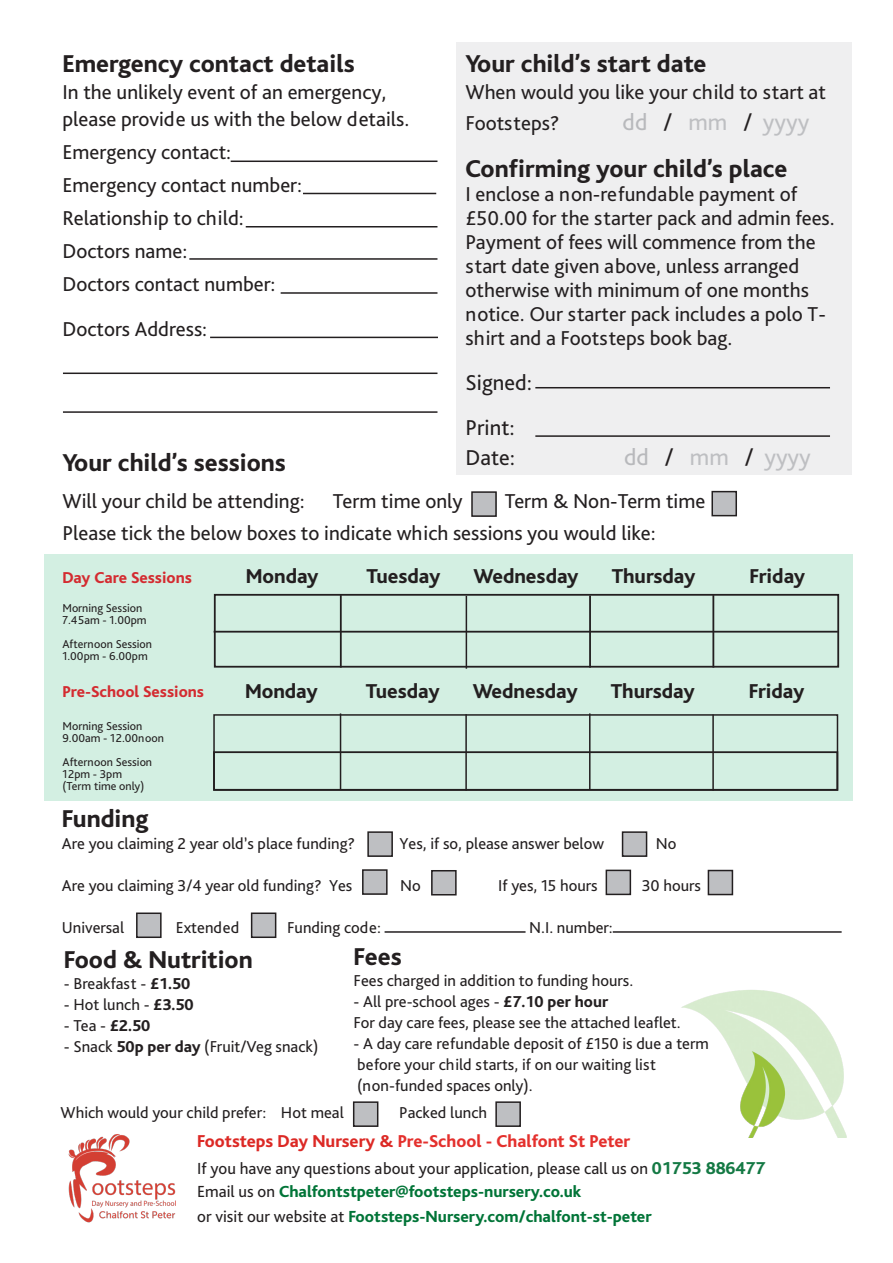
<style>
.page{position:relative;width:893px;height:1263px;background:#fff}
.page>*{position:absolute;margin:0;border:0;box-sizing:border-box;transform-origin:0 0}
.t1{font:800 25.5px "Bliss";color:#231f20}
.t2{font:24px "Bliss Pro";color:#bebfc2}
.t3{font:22.5px "Bliss Pro";color:#231f20}
.t4{font:21px/24px "Bliss Pro";color:#231f20}
.t5{font:800 21px "Bliss";color:#231f20}
.t6{font:800 18px "Bliss";color:#e4302d}
.t7{font:800 16.8px "Bliss";color:#007437}
.t8{font:16.8px "Bliss Pro";color:#231f20}
.t9{font:16.5px "Bliss Pro";color:#231f20}
.t10{font:800 16.5px "Bliss";color:#d42b30}
.t11{font:12px "Bliss Pro";color:#231f20}
.s1{color:#b8b9bc}
.s2{color:#231f20}
.s3{font-family:"Bliss";font-weight:800}
.s4{color:#dc2925}
.s5{font-family:"Bliss";font-weight:800;font-size:18px;color:#147944}
.s6{font-family:"Bliss Pro";font-weight:400;color:#231f20}
</style>
<div class="page">
<div style="left:44px;top:554px;width:808px;height:246px;background:#d3efe2"></div>
<div style="left:456px;top:43px;width:396px;height:432px;background:#efeff0"></div>
<div style="left:214px;top:594px;width:625px;height:74px;border:2px solid #231f20"></div>
<hr style="left:214px;top:631px;width:624px;height:2px;background:#231f20">
<hr style="left:340px;top:595px;width:2px;height:73px;background:#231f20">
<hr style="left:466px;top:596px;width:1px;height:73px;background:#231f20">
<hr style="left:589px;top:595px;width:2px;height:73px;background:#231f20">
<hr style="left:712px;top:595px;width:2px;height:73px;background:#231f20">
<hr style="left:246px;top:226px;width:191px;height:1px;background:#231f20">
<hr style="left:281px;top:292px;width:156px;height:2px;background:#231f20">
<hr style="left:210px;top:337px;width:228px;height:1px;background:#231f20">
<hr style="left:63px;top:372px;width:374px;height:2px;background:#231f20">
<hr style="left:63px;top:411px;width:374px;height:2px;background:#231f20">
<hr style="left:535px;top:387px;width:295px;height:1px;background:#231f20">
<hr style="left:231px;top:161px;width:206px;height:1px;background:#231f20">
<hr style="left:303px;top:193px;width:133px;height:1px;background:#231f20">
<hr style="left:189px;top:258px;width:248px;height:2px;background:#231f20">
<img style="left:68px;top:1134px;width:108px;height:89px">
<hr style="left:535px;top:435px;width:295px;height:2px;background:#231f20">
<div style="left:213px;top:714px;width:625px;height:77px;border:2px solid #231f20"></div>
<hr style="left:340px;top:713px;width:1px;height:77px;background:#231f20">
<hr style="left:465px;top:714px;width:2px;height:77px;background:#231f20">
<hr style="left:589px;top:713px;width:1px;height:77px;background:#231f20">
<hr style="left:712px;top:714px;width:2px;height:77px;background:#231f20">
<div style="left:213px;top:751px;width:625px;height:40px;border:2px solid #231f20"></div>
<img style="left:681px;top:990px;width:166px;height:147px">
<div style="left:472px;top:492px;width:24px;height:24px;background:#bebfc2"></div>
<div style="left:471px;top:491px;width:26px;height:26px;border:2px solid #231f20"></div>
<div style="left:712px;top:492px;width:24px;height:24px;background:#bebfc2"></div>
<div style="left:711px;top:491px;width:26px;height:25px;border:2px solid #231f20"></div>
<hr style="left:385px;top:931px;width:141px;height:2px;background:#231f20">
<hr style="left:613px;top:931px;width:229px;height:2px;background:#231f20">
<div style="left:368px;top:832px;width:24px;height:24px;background:#bebfc2"></div>
<div style="left:367px;top:831px;width:26px;height:26px;border:2px solid #231f20"></div>
<div style="left:623px;top:832px;width:24px;height:24px;background:#bebfc2"></div>
<div style="left:622px;top:831px;width:25px;height:26px;border:2px solid #231f20"></div>
<div style="left:432px;top:871px;width:24px;height:24px;background:#bebfc2"></div>
<div style="left:431px;top:870px;width:26px;height:25px;border:2px solid #231f20"></div>
<div style="left:137px;top:913px;width:24px;height:24px;background:#bebfc2"></div>
<div style="left:136px;top:912px;width:26px;height:26px;border:2px solid #231f20"></div>
<div style="left:252px;top:913px;width:24px;height:24px;background:#bebfc2"></div>
<div style="left:251px;top:912px;width:25px;height:26px;border:2px solid #231f20"></div>
<div style="left:363px;top:870px;width:24px;height:24px;background:#bebfc2"></div>
<div style="left:362px;top:869px;width:26px;height:26px;border:2px solid #231f20"></div>
<div style="left:606px;top:870px;width:24px;height:24px;background:#bebfc2"></div>
<div style="left:606px;top:870px;width:25px;height:25px;border:2px solid #231f20"></div>
<div style="left:708px;top:870px;width:24px;height:24px;background:#bebfc2"></div>
<div style="left:708px;top:870px;width:25px;height:25px;border:2px solid #231f20"></div>
<div style="left:354px;top:1102px;width:24px;height:24px;background:#bebfc2"></div>
<div style="left:353px;top:1101px;width:25px;height:26px;border:2px solid #231f20"></div>
<div style="left:496px;top:1102px;width:24px;height:24px;background:#bebfc2"></div>
<div style="left:495px;top:1101px;width:26px;height:26px;border:2px solid #231f20"></div>
<p class="t1" style="left:63px;top:51px;width:294px">Emergency contact details</p>
<p class="t4" style="left:63px;top:78px;width:348px;line-height:27px">In the unlikely event of an emergency, please provide us with the below details.</p>
<p class="t4" style="left:63px;top:140px;width:170px">Emergency contact:</p>
<p class="t4" style="left:63px;top:173px;width:241px">Emergency contact number:</p>
<p class="t4" style="left:63px;top:206px;width:183px">Relationship to child:</p>
<p class="t4" style="left:63px;top:234px;width:214px;line-height:33px">Doctors name:<br>Doctors contact number:</p>
<p class="t4" style="left:63px;top:317px;width:146px">Doctors Address:</p>
<p class="t1" style="left:63px;top:450px;width:225px">Your child’s sessions</p>
<p class="t1" style="left:465px;top:50px;width:242px">Your child’s start date</p>
<p class="t4" style="left:465px;top:76px;width:362px;line-height:30.6px">When would you like your child to start at<br>Footsteps?</p>
<p class="t2" style="left:623px;top:107px;width:188px"><span class="s1">dd</span> <span class="s2">/</span> mm <span class="s2">/</span> yyyy</p>
<p class="t1" style="left:465px;top:155px;width:323px">Confirming your child’s place</p>
<p class="t4" style="left:465px;top:181px;width:371px">I enclose a non-refundable payment of £50.00 for the starter pack and admin fees.<br>Payment of fees will commence from the start date given above, unless arranged otherwise with minimum of one months notice. Our starter pack includes a polo T&shy;shirt and a Footsteps book bag.</p>
<p class="t3" style="left:465px;top:368px;width:68px">Signed:</p>
<p class="t3" style="left:465px;top:413px;width:51px">Print:</p>
<p class="t3" style="left:465px;top:444px;width:51px">Date:</p>
<p class="t2" style="left:624px;top:442px;width:188px"><span class="s1">dd</span> <span class="s2">/</span> mm <span class="s2">/</span> yyyy</p>
<p class="t4" style="left:63px;top:489px;width:244px">Will your child be attending:</p>
<p class="t4" style="left:333px;top:489px;width:131px">Term time only</p>
<p class="t4" style="left:505px;top:489px;width:202px">Term &amp; Non-Term time</p>
<p class="t4" style="left:62px;top:520px;width:595px">Please tick the below boxes to indicate which sessions you would like:</p>
<p class="t10" style="left:62px;top:569px;width:131px">Day Care Sessions</p>
<p class="t11" style="left:62px;top:600px;width:81px">Morning Session</p>
<p class="t11" style="left:62px;top:612px;width:86px">7.45am - 1.00pm</p>
<p class="t11" style="left:62px;top:636px;width:91px">Afternoon Session</p>
<p class="t11" style="left:62px;top:648px;width:87px">1.00pm - 6.00pm</p>
<p class="t5" style="left:246px;top:565px;width:74px">Monday</p>
<p class="t5" style="left:366px;top:565px;width:75px">Tuesday</p>
<p class="t5" style="left:473px;top:565px;width:107px">Wednesday</p>
<p class="t5" style="left:612px;top:565px;width:85px">Thursday</p>
<p class="t5" style="left:749px;top:565px;width:57px">Friday</p>
<p class="t10" style="left:63px;top:683px;width:143px">Pre-School Sessions</p>
<p class="t5" style="left:245px;top:680px;width:74px">Monday</p>
<p class="t5" style="left:366px;top:680px;width:75px">Tuesday</p>
<p class="t5" style="left:473px;top:680px;width:107px">Wednesday</p>
<p class="t5" style="left:611px;top:680px;width:85px">Thursday</p>
<p class="t5" style="left:749px;top:680px;width:57px">Friday</p>
<p class="t11" style="left:63px;top:718px;width:81px">Morning Session</p>
<p class="t11" style="left:63px;top:730px;width:103px">9.00am - 12.00noon</p>
<p class="t11" style="left:63px;top:754px;width:91px">Afternoon Session</p>
<p class="t11" style="left:63px;top:766px;width:61px">12pm - 3pm</p>
<p class="t11" style="left:63px;top:778px;width:83px">(Term time only)</p>
<p class="t1" style="left:62px;top:805px;width:88px">Funding</p>
<p class="t9" style="left:62px;top:833px;width:295px">Are you claiming 2 year old’s place funding?</p>
<p class="t9" style="left:399px;top:833px;width:206px">Yes, if so, please answer below</p>
<p class="t9" style="left:656px;top:833px;width:22px">No</p>
<p class="t9" style="left:62px;top:875px;width:292px">Are you claiming 3/4 year old funding? Yes</p>
<p class="t9" style="left:400px;top:875px;width:22px">No</p>
<p class="t9" style="left:498px;top:875px;width:101px">If yes, 15 hours</p>
<p class="t9" style="left:642px;top:875px;width:61px">30 hours</p>
<p class="t9" style="left:62px;top:917px;width:64px">Universal</p>
<p class="t9" style="left:176px;top:917px;width:65px">Extended</p>
<p class="t9" style="left:287px;top:917px;width:95px">Funding code:</p>
<p class="t9" style="left:529px;top:917px;width:85px">N.I. number:</p>
<p class="t1" style="left:64px;top:946px;width:191px">Food &amp; Nutrition</p>
<p class="t9" style="left:64px;top:973px;width:128px">- Breakfast - <span class="s3">£1.50</span></p>
<p class="t9" style="left:64px;top:994px;width:131px">- Hot lunch - <span class="s3">£3.50</span></p>
<p class="t9" style="left:64px;top:1015px;width:88px">- Tea - <span class="s3">£2.50</span></p>
<p class="t9" style="left:64px;top:1036px;width:256px">- Snack <span class="s3">50p per day</span> (Fruit/Veg snack)</p>
<p class="t1" style="left:354px;top:943px;width:50px">Fees</p>
<p class="t9" style="left:354px;top:970px;width:281px">Fees charged in addition to funding hours.</p>
<p class="t9" style="left:354px;top:991px;width:256px">- All pre-school ages - <span class="s3">£7.10 per hour</span></p>
<p class="t9" style="left:354px;top:1012px;width:329px">For day care fees, please see the attached leaflet.</p>
<p class="t9" style="left:354px;top:1033px;width:357px">- A day care refundable deposit of £150 is due a term</p>
<p class="t9" style="left:357px;top:1054px;width:300px">before your child starts, if on our waiting list</p>
<p class="t9" style="left:357px;top:1075px;width:177px">(non-funded spaces only).</p>
<p class="t9" style="left:61px;top:1103px;width:285px">Which would your child prefer: Hot meal</p>
<p class="t9" style="left:399px;top:1103px;width:89px">Packed lunch</p>
<p class="t6" style="left:197px;top:1132px;width:435px"><span class="s4">Footsteps Day Nursery &amp;</span> Pre-School - Chalfont St Peter</p>
<p class="t8" style="left:197px;top:1158px;width:570px">If you have any questions about your application, please call us on <span class="s5">01753 886477</span></p>
<p class="t7" style="left:197px;top:1182px;width:386px"><span class="s6">Email us on</span> Chalfontstpeter@footsteps-nursery.co.uk</p>
<p class="t7" style="left:197px;top:1208px;width:456px"><span class="s6">or visit our website at</span> Footsteps-Nursery.com/chalfont-st-peter</p>
</div>
